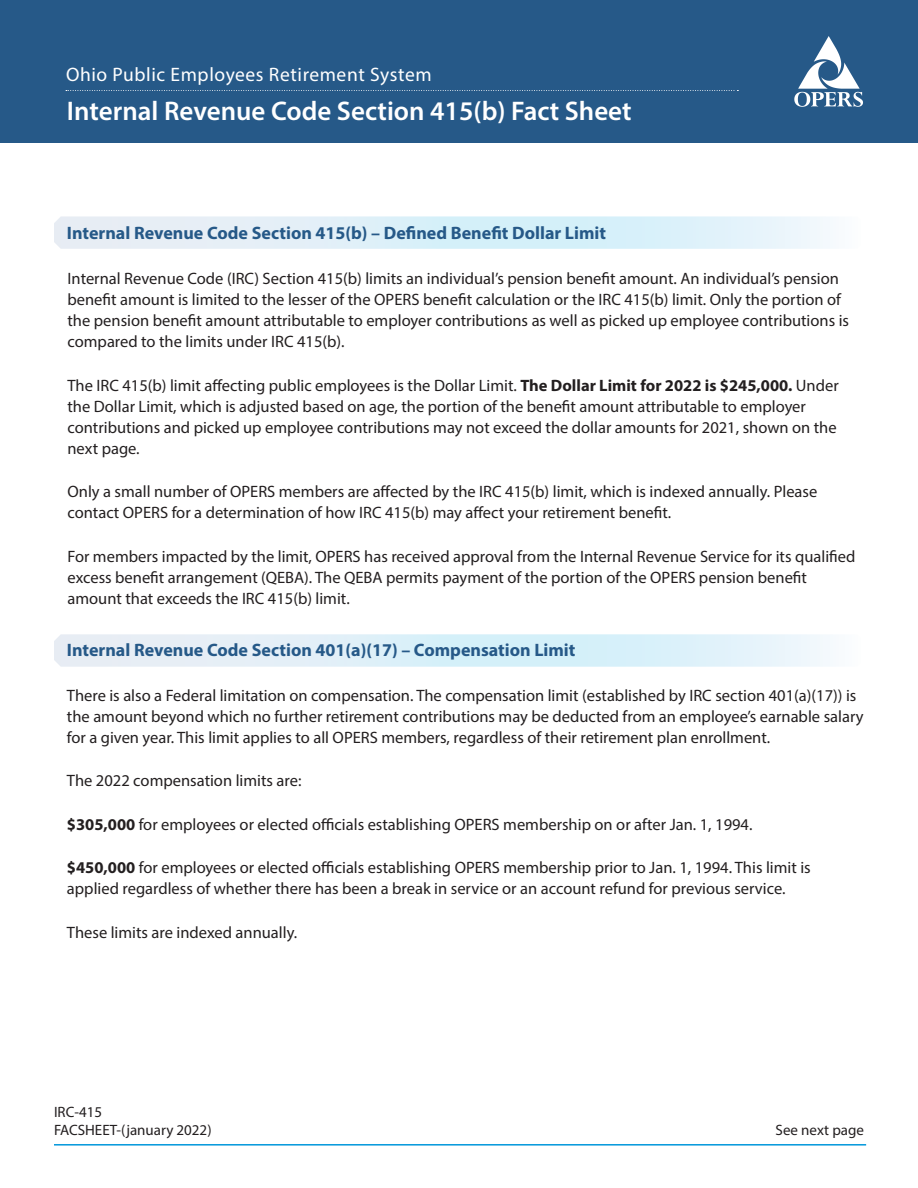
<style>
.page{position:relative;width:918px;height:1188px;background:#fff}
.page>*{position:absolute;margin:0;border:0;box-sizing:border-box;transform-origin:0 0}
.t1{font:600 27px "Myriad Pro";color:#fff}
.t2{font:19.5px "Myriad Pro";letter-spacing:.03em;color:#fff}
.t3{font:700 18px "Myriad Pro";color:#265988}
.t4{font:16.5px/21px "Myriad Pro";color:#231f20}
.t5{font:15px "Myriad Pro";color:#231f20}
.s1{font-weight:700}
</style>
<div class="page">
<div style="left:0;top:0;width:918px;height:143px;background:#265988"></div>
<svg style="left:794px;top:36px;width:69px;height:71px"></svg>
<svg style="left:66px;top:90px;width:672px;height:1px"></svg>
<hr style="left:54px;top:1144px;width:812px;height:2px;background:#0097db">
<svg style="left:54px;top:216px;width:776px;height:33px;background:#e0f0f8"></svg>
<svg style="left:54px;top:634px;width:776px;height:33px;background:#e0f0f8"></svg>
<p class="t2" style="left:66px;top:62px;width:367px">Ohio Public Employees Retirement System</p>
<p class="t1" style="left:67px;top:93px;width:566px">Internal Revenue Code Section 415(b) Fact Sheet</p>
<p class="t3" style="left:67px;top:221px;width:541px">Internal Revenue Code Section 415(b) – Defined Benefit Dollar Limit</p>
<p class="t4" style="left:68px;top:268px;width:783px">Internal Revenue Code (IRC) Section 415(b) limits an individual’s pension benefit amount. An individual’s pension benefit amount is limited to the lesser of the OPERS benefit calculation or the IRC 415(b) limit. Only the portion of the pension benefit amount attributable to employer contributions as well as picked up employee contributions is compared to the limits under IRC 415(b).</p>
<p class="t4" style="left:68px;top:375px;width:773px">The IRC 415(b) limit affecting public employees is the Dollar Limit. <span class="s1">The Dollar Limit for 2022 is $245,000.</span> Under the Dollar Limit, which is adjusted based on age, the portion of the benefit amount attributable to employer contributions and picked up employee contributions may not exceed the dollar amounts for 2021, shown on the next page.</p>
<p class="t4" style="left:68px;top:481px;width:751px">Only a small number of OPERS members are affected by the IRC 415(b) limit, which is indexed annually. Please contact OPERS for a determination of how IRC 415(b) may affect your retirement benefit.</p>
<p class="t4" style="left:68px;top:546px;width:789px">For members impacted by the limit, OPERS has received approval from the Internal Revenue Service for its qualified excess benefit arrangement (QEBA). The QEBA permits payment of the portion of the OPERS pension benefit amount that exceeds the IRC 415(b) limit.</p>
<p class="t3" style="left:67px;top:638px;width:510px">Internal Revenue Code Section 401(a)(17) – Compensation Limit</p>
<p class="t4" style="left:67px;top:685px;width:798px">There is also a Federal limitation on compensation. The compensation limit (established by IRC section 401(a)(17)) is the amount beyond which no further retirement contributions may be deducted from an employee’s earnable salary for a given year. This limit applies to all OPERS members, regardless of their retirement plan enrollment.</p>
<p class="t4" style="left:67px;top:770px;width:236px">The 2022 compensation limits are:</p>
<p class="t4" style="left:67px;top:814px;width:687px"><span class="s1">$305,000</span> for employees or elected officials establishing OPERS membership on or after Jan. 1, 1994.</p>
<p class="t4" style="left:67px;top:857px;width:745px"><span class="s1">$450,000</span> for employees or elected officials establishing OPERS membership prior to Jan. 1, 1994. This limit is applied regardless of whether there has been a break in service or an account refund for previous service.</p>
<p class="t4" style="left:67px;top:922px;width:232px">These limits are indexed annually.</p>
<p class="t5" style="left:54px;top:1102px;width:50px">IRC-415</p>
<p class="t5" style="left:54px;top:1120px;width:159px">FACSHEET-(january 2022)</p>
<p class="t5" style="left:776px;top:1120px;width:90px">See next page</p>
</div>
